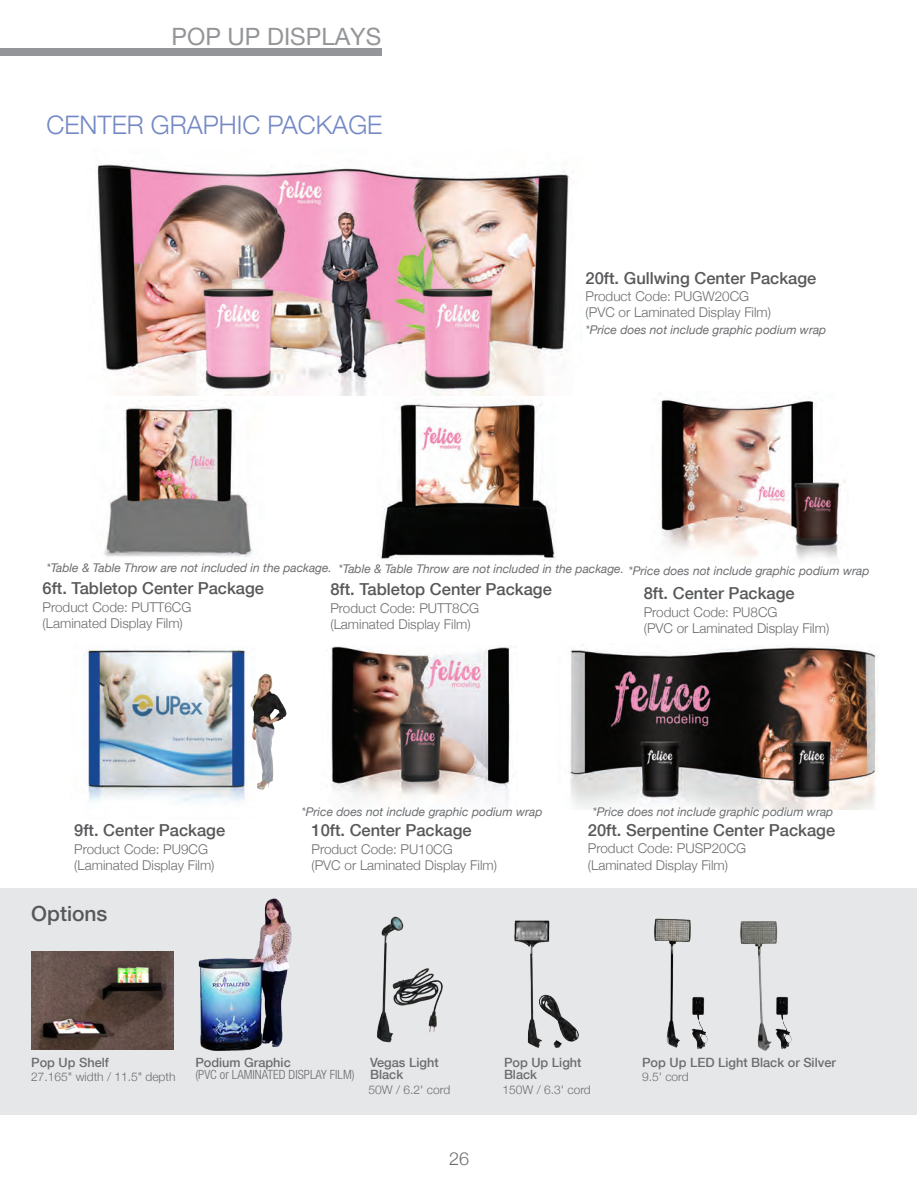
<style>
.page{position:relative;width:918px;height:1188px;background:#fff}
.page>*{position:absolute;margin:0;border:0;box-sizing:border-box;transform-origin:0 0}
.Product_Title_17pt{font:300 25.5px "Helvetica Neue";color:#7388c4}
.Product_Title_16pt{font:24px "Helvetica Neue LT Pro";color:#939598}
.Option_Title_16pt_Bo{font:500 21px "Helvetica Neue LT Pro";color:#57585a}
.page{font:300 18px "Helvetica Neue";color:#6c6d70}
.Product_Name_11pt_Me{font:500 16.5px "Helvetica Neue";color:#57585a}
.Product_Code__9pt_li{font:300 13.5px "Helvetica Neue";color:#6c6d70}
.Option__Part_Name_8{font:500 12.75px "Helvetica Neue";color:#6c6d70}
.Option__Part_Name_8-2{font:300 condensed 12.75px "Helvetica Neue LT Pro";color:#6c6d70}
.t1{font:italic 12px "Helvetica Neue";color:#6c6d70}
.Option_text_black_8p{font:300 12px "Helvetica Neue";color:#6c6d70}
</style>
<div class="page">
<div style="left:0;top:48px;width:381px;height:8px;background:#939598"></div>
<img style="left:104px;top:400px;width:149px;height:157px">
<img style="left:378px;top:395px;width:178px;height:165px">
<div style="left:0;top:889px;width:917px;height:226px;background:#e6e7e9"></div>
<img style="left:198px;top:898px;width:94px;height:153px">
<img style="left:31px;top:951px;width:142px;height:99px">
<img style="left:514px;top:920px;width:65px;height:129px">
<img style="left:654px;top:918px;width:54px;height:131px">
<img style="left:740px;top:921px;width:52px;height:130px">
<img style="left:377px;top:916px;width:66px;height:127px">
<img style="left:97px;top:164px;width:474px;height:231px">
<img style="left:659px;top:398px;width:186px;height:162px">
<img style="left:84px;top:649px;width:162px;height:154px">
<img style="left:250px;top:673px;width:37px;height:117px">
<img style="left:330px;top:646px;width:185px;height:157px">
<img style="left:568px;top:644px;width:310px;height:166px">
<p class="Product_Title_16pt" style="left:172px;top:22px;width:211px">POP UP DISPLAYS</p>
<p class="Product_Title_17pt" style="left:47px;top:105px;width:337px">CENTER GRAPHIC PACKAGE</p>
<p class="Product_Name_11pt_Me" style="left:586px;top:265px;width:232px">20ft. Gullwing Center Package</p>
<p class="Product_Code__9pt_li" style="left:586px;top:286px;width:165px">Product Code: PUGW20CG</p>
<p class="Product_Code__9pt_li" style="left:586px;top:302px;width:187px">(PVC or Laminated Display Film)</p>
<p class="t1" style="left:585px;top:320px;width:242px">*Price does not include graphic podium wrap</p>
<p class="t1" style="left:47px;top:558px;width:287px">*Table &amp; Table Throw are not included in the package.</p>
<p class="t1" style="left:339px;top:559px;width:287px">*Table &amp; Table Throw are not included in the package.</p>
<p class="t1" style="left:629px;top:560px;width:242px">*Price does not include graphic podium wrap</p>
<p class="Product_Name_11pt_Me" style="left:43px;top:575px;width:223px">6ft. Tabletop Center Package</p>
<p class="Product_Code__9pt_li" style="left:43px;top:596px;width:150px">Product Code: PUTT6CG</p>
<p class="Product_Code__9pt_li" style="left:43px;top:613px;width:142px">(Laminated Display Film)</p>
<p class="Product_Name_11pt_Me" style="left:330px;top:576px;width:223px">8ft. Tabletop Center Package</p>
<p class="Product_Code__9pt_li" style="left:330px;top:597px;width:150px">Product Code: PUTT8CG</p>
<p class="Product_Code__9pt_li" style="left:330px;top:613px;width:142px">(Laminated Display Film)</p>
<p class="Product_Name_11pt_Me" style="left:644px;top:580px;width:153px">8ft. Center Package</p>
<p class="Product_Code__9pt_li" style="left:644px;top:601px;width:135px">Product Code: PU8CG</p>
<p class="Product_Code__9pt_li" style="left:644px;top:617px;width:187px">(PVC or Laminated Display Film)</p>
<p class="Product_Name_11pt_Me" style="left:74px;top:817px;width:153px">9ft. Center Package</p>
<p class="Product_Code__9pt_li" style="left:74px;top:838px;width:135px">Product Code: PU9CG</p>
<p class="Product_Code__9pt_li" style="left:74px;top:855px;width:142px">(Laminated Display Film)</p>
<p class="Option_Title_16pt_Bo" style="left:31px;top:901px;width:78px">Options</p>
<p class="t1" style="left:302px;top:802px;width:242px">*Price does not include graphic podium wrap</p>
<p class="Product_Name_11pt_Me" style="left:312px;top:817px;width:162px">10ft. Center Package</p>
<p class="Product_Code__9pt_li" style="left:312px;top:838px;width:143px">Product Code: PU10CG</p>
<p class="Product_Code__9pt_li" style="left:312px;top:854px;width:187px">(PVC or Laminated Display Film)</p>
<p class="t1" style="left:592px;top:801px;width:242px">*Price does not include graphic podium wrap</p>
<p class="Product_Name_11pt_Me" style="left:588px;top:817px;width:249px">20ft. Serpentine Center Package</p>
<p class="Product_Code__9pt_li" style="left:588px;top:838px;width:160px">Product Code: PUSP20CG</p>
<p class="Product_Code__9pt_li" style="left:588px;top:854px;width:142px">(Laminated Display Film)</p>
<p class="Option__Part_Name_8" style="left:31px;top:1052px;width:79px">Pop Up Shelf</p>
<p class="Option_text_black_8p" style="left:31px;top:1067px;width:146px">27.165" width / 11.5" depth</p>
<p class="Option__Part_Name_8" style="left:195px;top:1052px;width:97px">Podium Graphic</p>
<p class="Option__Part_Name_8-2" style="left:195px;top:1067px;width:161px">(PVC or LAMINATED DISPLAY FILM)</p>
<p class="Option__Part_Name_8" style="left:370px;top:1052px;width:70px">Vegas Light</p>
<p class="Option__Part_Name_8" style="left:370px;top:1064px;width:35px">Black</p>
<p class="Option__Part_Name_8" style="left:504px;top:1052px;width:79px">Pop Up Light</p>
<p class="Option__Part_Name_8" style="left:504px;top:1064px;width:35px">Black</p>
<p class="Option_text_black_8p" style="left:369px;top:1080px;width:83px">50W / 6.2' cord</p>
<p class="Option_text_black_8p" style="left:503px;top:1080px;width:90px">150W / 6.3' cord</p>
<p class="page" style="left:449px;top:1144px;width:22px">26</p>
<p class="Option__Part_Name_8" style="left:642px;top:1052px;width:195px">Pop Up LED Light Black or Silver</p>
<p class="Option_text_black_8p" style="left:642px;top:1067px;width:48px">9.5' cord</p>
</div>
